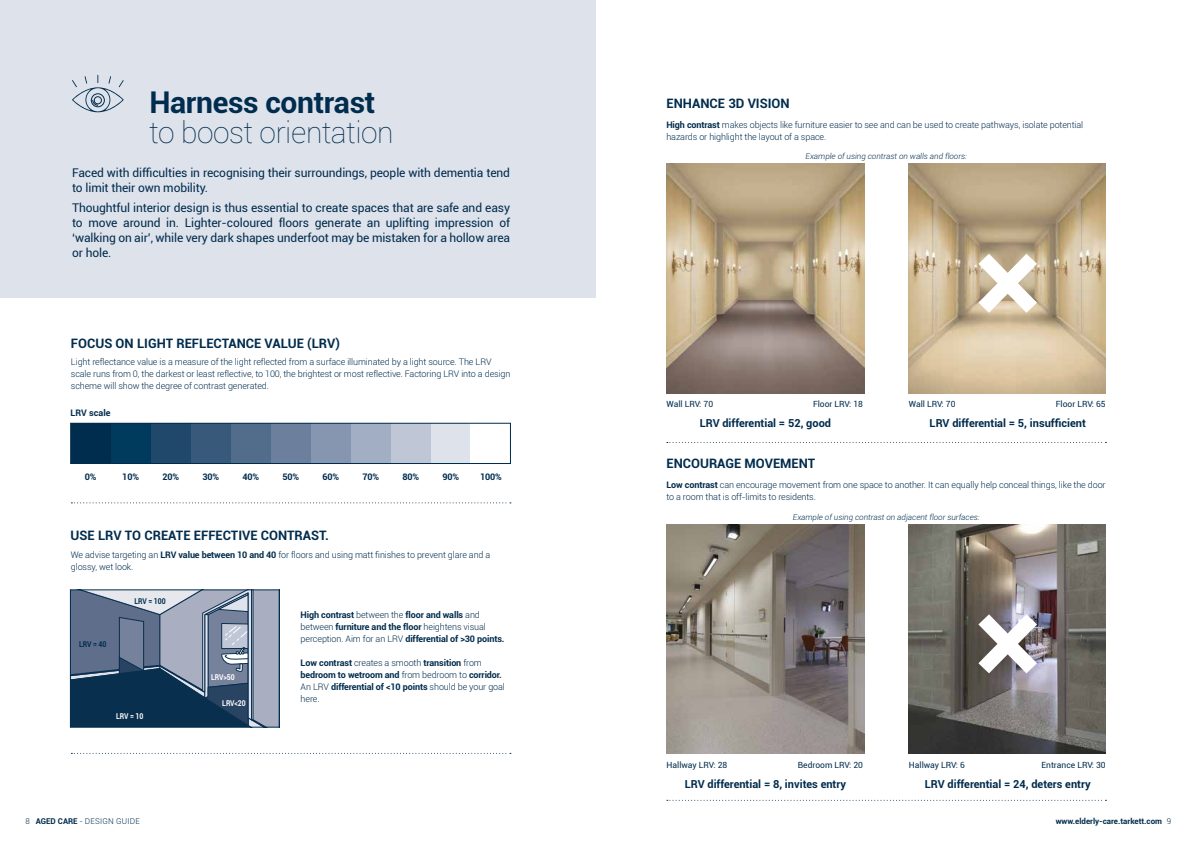
<style>
.page{position:relative;width:1191px;height:842px;background:#fff}
.page>*{position:absolute;margin:0;border:0;box-sizing:border-box;transform-origin:0 0}
.t1{font:100 30px "Roboto";letter-spacing:-.01em;color:#002c4d}
.t2{font:700 30px "Roboto";letter-spacing:-.01em;color:#002c4d}
.t3{font:700 13px "Roboto";color:#002c4d}
.t4{font:12px/15px "Roboto";letter-spacing:-.01em;color:#002c4d}
.t5{font:700 11px "Roboto";color:#002c4d}
.t6{font:300 9px/12px "Roboto";letter-spacing:-.01em;color:#002c4d}
.t7{font:700 9px/12px "Roboto";letter-spacing:-.01em;color:#002c4d}
.t8{font:8.5px "Roboto";color:#002c4d}
.t9{font:italic 300 8px "Roboto";color:#002c4d}
.t10{font:700 8px "Roboto";color:#002c4d}
.t11{font:300 8px "Roboto";letter-spacing:.025em;color:#002c4d}
.t12{font:700 8px "Roboto";letter-spacing:-.01em;color:#fff;scale:.86 1}
.t13{font:700 8px "Roboto";color:#002c4d;scale:.86 1}
.s1{font-weight:700}
.s2{font-weight:300}
</style>
<div class="page">
<img style="left:908px;top:164px;width:198px;height:229px">
<img style="left:908px;top:525px;width:198px;height:229px">
<img style="left:666px;top:164px;width:198px;height:229px">
<img style="left:666px;top:525px;width:198px;height:229px">
<div style="left:0;top:0;width:595px;height:298px;background:#dee2eb"></div>
<svg style="left:978px;top:254px;width:59px;height:59px"></svg>
<svg style="left:978px;top:614px;width:59px;height:59px"></svg>
<svg style="left:72px;top:592px;width:205px;height:133px;background:#64778f"></svg>
<div style="left:70px;top:590px;width:209px;height:137px;border:1px solid #002c4d"></div>
<svg style="left:72px;top:75px;width:52px;height:37px"></svg>
<svg style="left:71px;top:502px;width:440px;height:1px"></svg>
<svg style="left:71px;top:753px;width:440px;height:1px"></svg>
<div style="left:71px;top:423px;width:40px;height:40px;background:#002c4d"></div>
<div style="left:111px;top:423px;width:40px;height:40px;background:#003a5c"></div>
<div style="left:151px;top:423px;width:40px;height:40px;background:#20486b"></div>
<div style="left:191px;top:423px;width:40px;height:40px;background:#39597b"></div>
<div style="left:231px;top:423px;width:40px;height:40px;background:#526c8c"></div>
<div style="left:271px;top:423px;width:40px;height:40px;background:#6c809d"></div>
<div style="left:311px;top:423px;width:39px;height:40px;background:#8696b0"></div>
<div style="left:350px;top:423px;width:40px;height:40px;background:#a2aec3"></div>
<div style="left:390px;top:423px;width:40px;height:40px;background:#bfc7d7"></div>
<div style="left:430px;top:423px;width:40px;height:40px;background:#dee2eb"></div>
<div style="left:70px;top:423px;width:441px;height:41px;border:1px solid #002c4d"></div>
<svg style="left:667px;top:442px;width:439px;height:1px"></svg>
<svg style="left:667px;top:800px;width:439px;height:1px"></svg>
<h1 class="t2" style="left:149px;top:81px;width:227px">Harness contrast</h1>
<h1 class="t1" style="left:149px;top:111px;width:246px">to boost orientation</h1>
<h3 class="t4" style="left:72px;top:164px;width:439px">Faced with difficulties in recognising their surroundings, people with dementia tend to limit their own mobility.</h3>
<p class="t4" style="left:72px;top:200px;width:439px;text-align:justify">Thoughtful interior design is thus essential to create spaces that are safe and easy to move around in. Lighter-coloured floors generate an uplifting impression of ‘walking on air’, while very dark shapes underfoot may be mistaken for a hollow area or hole.</p>
<h2 class="t3" style="left:71px;top:334px;width:270px">FOCUS ON LIGHT REFLECTANCE VALUE (LRV)</h2>
<p class="t6" style="left:71px;top:355px;width:441px">Light reflectance value is a measure of the light reflected from a surface illuminated by a light source. The LRV scale runs from 0, the darkest or least reflective, to 100, the brightest or most reflective. Factoring LRV into a design scheme will show the degree of contrast generated.</p>
<p class="t7" style="left:71px;top:406px;width:41px">LRV scale</p>
<p class="t7" style="left:85px;top:470px;width:13px">0%</p>
<p class="t7" style="left:122px;top:470px;width:18px">10%</p>
<p class="t7" style="left:162px;top:470px;width:18px">20%</p>
<p class="t7" style="left:202px;top:470px;width:18px">30%</p>
<p class="t7" style="left:242px;top:470px;width:18px">40%</p>
<p class="t7" style="left:282px;top:470px;width:18px">50%</p>
<p class="t7" style="left:322px;top:470px;width:18px">60%</p>
<p class="t7" style="left:362px;top:470px;width:18px">70%</p>
<p class="t7" style="left:402px;top:470px;width:18px">80%</p>
<p class="t7" style="left:442px;top:470px;width:18px">90%</p>
<p class="t7" style="left:480px;top:470px;width:23px">100%</p>
<h2 class="t3" style="left:71px;top:526px;width:260px">USE LRV TO CREATE EFFECTIVE CONTRAST.</h2>
<p class="t6" style="left:71px;top:549px;width:421px">We advise targeting an <span class="s1">LRV value between 10 and 40</span> for floors and using matt finishes to prevent glare and a glossy, wet look.</p>
<p class="t13" style="left:79px;top:638px;width:33px">LRV = 40</p>
<p class="t13" style="left:135px;top:596px;width:38px">LRV = 100</p>
<p class="t12" style="left:116px;top:711px;width:33px">LRV = 10</p>
<p class="t12" style="left:211px;top:672px;width:29px">LRV&gt;50</p>
<p class="t12" style="left:222px;top:697px;width:29px">LRV&lt;20</p>
<p class="t7" style="left:301px;top:608px;width:205px">High contrast <span class="s2">between the</span> floor and walls <span class="s2">and between</span> furniture and the floor <span class="s2">heightens visual perception. Aim for an LRV</span> differential of &gt;30 points.</p>
<p class="t7" style="left:301px;top:656px;width:206px">Low contrast <span class="s2">creates a smooth</span> transition <span class="s2">from </span>bedroom to wetroom and <span class="s2">from bedroom to</span> corridor.<br><span class="s2">An LRV</span> differential of &lt;10 points <span class="s2">should be your goal here.</span></p>
<h2 class="t3" style="left:666px;top:94px;width:125px">ENHANCE 3D VISION</h2>
<p class="t6" style="left:666px;top:118px;width:418px"><span class="s1">High contrast</span> makes objects like furniture easier to see and can be used to create pathways, isolate potential hazards or highlight the layout of a space.</p>
<p class="t9" style="left:805px;top:151px;width:163px">Example of using contrast on walls and floors:</p>
<p class="t8" style="left:666px;top:398px;width:48px">Wall LRV: 70</p>
<p class="t8" style="left:813px;top:398px;width:51px">Floor LRV: 18</p>
<p class="t5" style="left:699px;top:416px;width:133px">LRV differential = 52, good</p>
<h2 class="t3" style="left:666px;top:454px;width:150px">ENCOURAGE MOVEMENT</h2>
<p class="t8" style="left:909px;top:398px;width:48px">Wall LRV: 70</p>
<p class="t8" style="left:1055px;top:398px;width:51px">Floor LRV: 65</p>
<p class="t5" style="left:929px;top:416px;width:158px">LRV differential = 5, insufficient</p>
<p class="t6" style="left:666px;top:479px;width:441px"><span class="s1">Low contrast</span> can encourage movement from one space to another. It can equally help conceal things, like the door to a room that is off-limits to residents.</p>
<p class="t9" style="left:793px;top:511px;width:188px">Example of using contrast on adjacent floor surfaces:</p>
<p class="t8" style="left:666px;top:759px;width:62px">Hallway LRV: 28</p>
<p class="t8" style="left:798px;top:759px;width:67px">Bedroom LRV: 20</p>
<p class="t5" style="left:684px;top:776px;width:163px">LRV differential = 8, invites entry</p>
<p class="t8" style="left:909px;top:759px;width:57px">Hallway LRV: 6</p>
<p class="t8" style="left:1041px;top:759px;width:66px">Entrance LRV: 30</p>
<p class="t5" style="left:924px;top:776px;width:167px">LRV differential = 24, deters entry</p>
<p class="t11" style="left:26px;top:816px;width:116px">8 <span class="s1">AGED CARE</span> - DESIGN GUIDE</p>
<p class="t10" style="left:1055px;top:816px;width:117px">www.elderly-care.tarkett.com <span class="s2">9</span></p>
</div>
